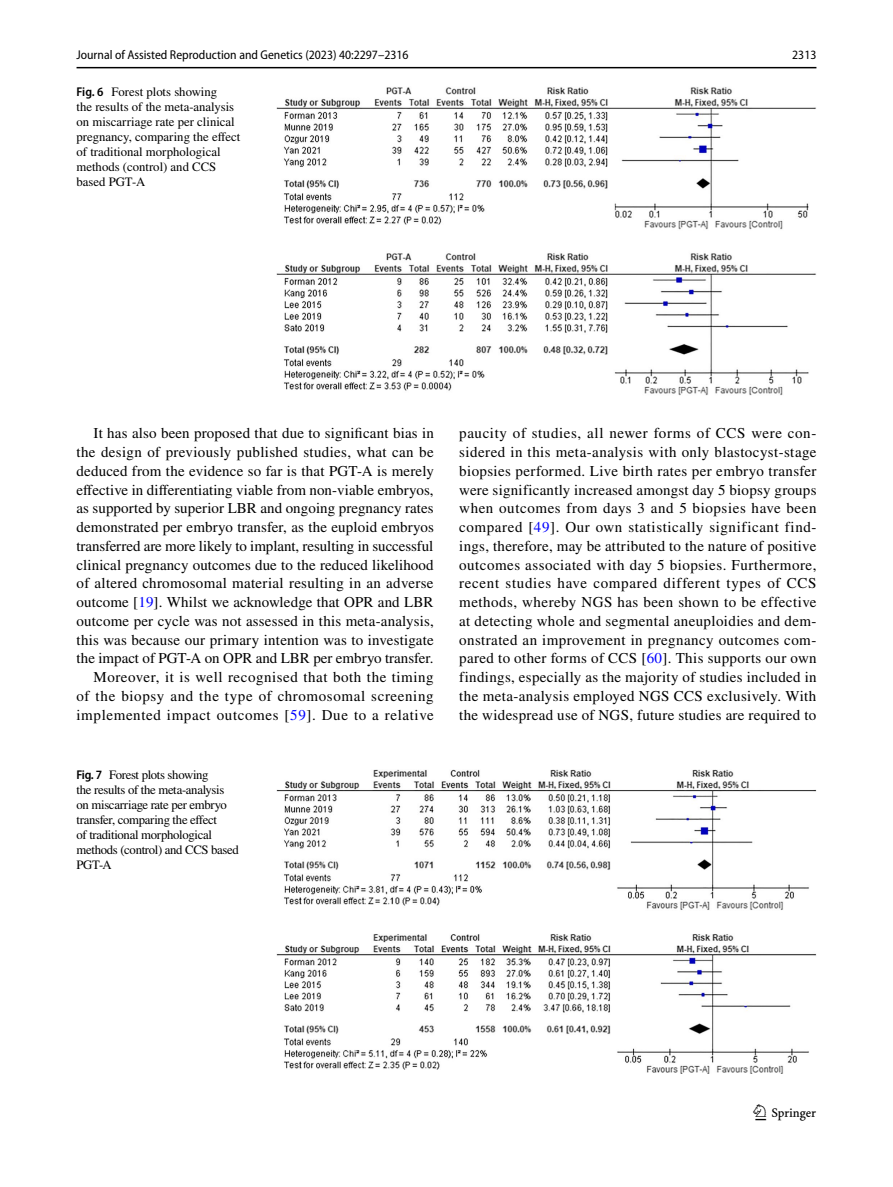
<style>
.page{position:relative;width:893px;height:1187px;background:#fff}
.page>*{position:absolute;margin:0;border:0;box-sizing:border-box;transform-origin:0 0}
.t1{font:22.5px "Springnew Regular 3";color:#000}
.t2{font:15px/18.8px "STIX";letter-spacing:.01em;color:#000;text-align:right}
.t3{font:12.75px/15px "STIX";letter-spacing:-.01em;color:#000}
.t4{font:semi-condensed 12.75px "Myriad Pro";color:#000}
.s1{font-family:"Myriad Pro";font-weight:600;font-stretch:semi-condensed}
.s2{color:#00f}
</style>
<div class="page">
<hr style="left:77px;top:67px;width:739px;height:1px;background:#000">
<img style="left:276px;top:87px;width:540px;height:308px">
<img style="left:276px;top:769px;width:540px;height:304px">
<p class="t4" style="left:77px;top:48px;width:334px">Journal of Assisted Reproduction and Genetics (2023) 40:2297–2316</p>
<p class="t4" style="left:792px;top:48px;width:26px">2313</p>
<p class="t3" style="left:77px;top:85px;width:165px"><span class="s1">Fig. 6</span> Forest plots showing<br>the results of the meta-analysis on miscarriage rate per clinical pregnancy, comparing the effect of traditional morphological methods (control) and CCS based PGT-A</p>
<p class="t2" style="left:77px;top:425px;width:359px">It has also been proposed that due to significant bias in the design of previously published studies, what can be deduced from the evidence so far is that PGT-A is merely effective in differentiating viable from non-viable embryos, as supported by superior LBR and ongoing pregnancy rates demonstrated per embryo transfer, as the euploid embryos transferred are more likely to implant, resulting in successful clinical pregnancy outcomes due to the reduced likelihood of altered chromosomal material resulting in an adverse outcome [<span class="s2">19</span>]. Whilst we acknowledge that OPR and LBR outcome per cycle was not assessed in this meta-analysis, this was because our primary intention was to investigate the impact of PGT-A on OPR and LBR per embryo transfer.<br>Moreover, it is well recognised that both the timing<br>of the biopsy and the type of chromosomal screening implemented impact outcomes [<span class="s2">59</span>]. Due to a relative</p>
<p class="t2" style="left:459px;top:425px;width:359px;text-align:justify">paucity of studies, all newer forms of CCS were con&shy;sidered in this meta-analysis with only blastocyst-stage biopsies performed. Live birth rates per embryo transfer were significantly increased amongst day 5 biopsy groups when outcomes from days 3 and 5 biopsies have been compared [<span class="s2">49</span>]. Our own statistically significant find&shy;ings, therefore, may be attributed to the nature of positive outcomes associated with day 5 biopsies. Furthermore, recent studies have compared different types of CCS methods, whereby NGS has been shown to be effective at detecting whole and segmental aneuploidies and dem&shy;onstrated an improvement in pregnancy outcomes com&shy;pared to other forms of CCS [<span class="s2">60</span>]. This supports our own findings, especially as the majority of studies included in the meta-analysis employed NGS CCS exclusively. With the widespread use of NGS, future studies are required to</p>
<p class="t3" style="left:77px;top:768px;width:164px"><span class="s1">Fig. 7</span> Forest plots showing<br>the results of the meta-analysis on miscarriage rate per embryo transfer, comparing the effect<br>of traditional morphological methods (control) and CCS based<br>PGT-A</p>
<h1 class="t1" style="left:755px;top:1104px;width:62px">1 3</h1>
</div>
